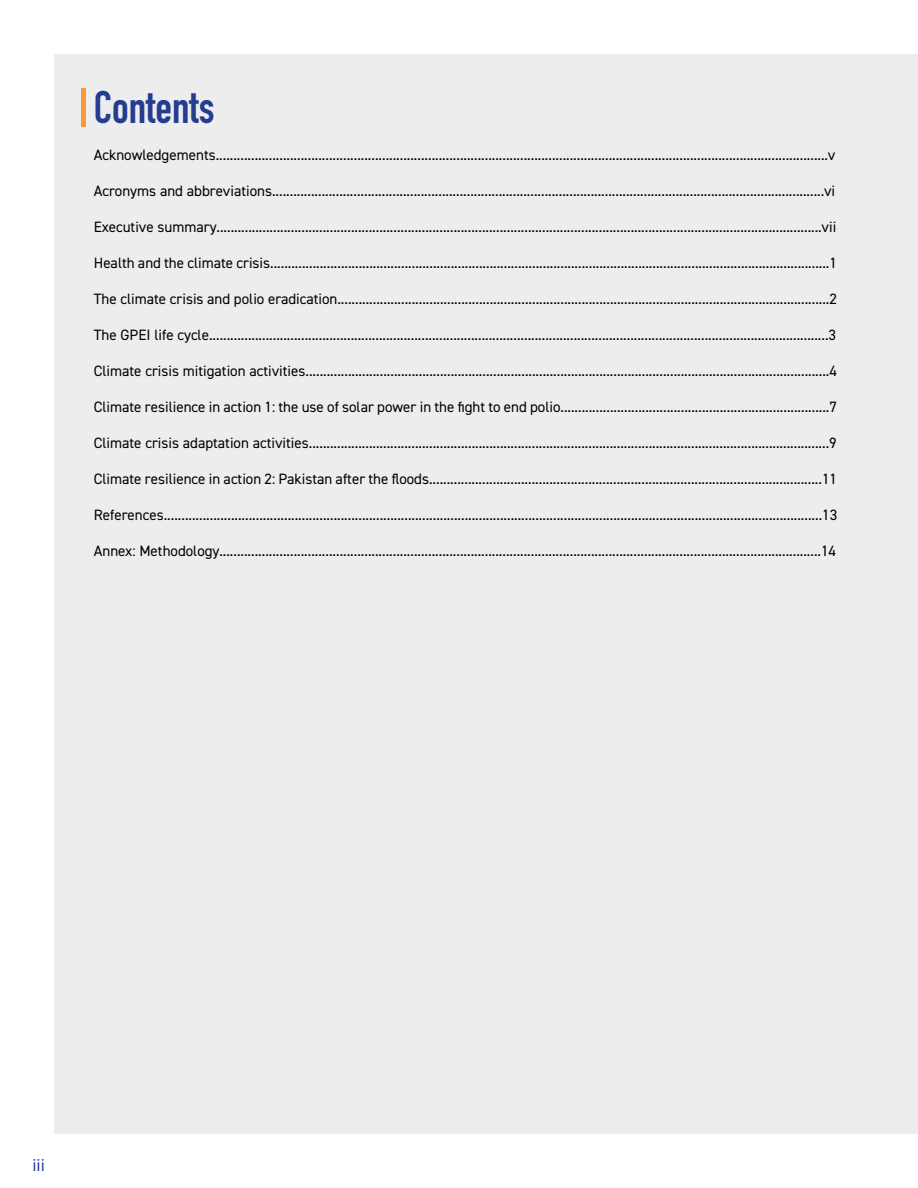
<style>
.page{position:relative;width:918px;height:1188px;background:#fff}
.page>*{position:absolute;margin:0;border:0;box-sizing:border-box;transform-origin:0 0}
.t1{font:700 45px "DIN Condensed";color:#253d90}
.t2{font:17.25px "DIN2014";color:#253d90}
.t3{font:15px "DIN2014";color:#000}
</style>
<div class="page">
<div style="left:54px;top:54px;width:864px;height:1080px;background:#ededee"></div>
<hr style="left:82px;top:88px;width:4px;height:39px;background:#f89838">
<h1 class="t1" style="left:94px;top:77px;width:122px">Contents</h1>
<p class="t3" style="left:94px;top:146px;width:743px">Acknowledgements.............................................................................................................................................................................v</p>
<p class="t3" style="left:94px;top:182px;width:743px">Acronyms and abbreviations............................................................................................................................................................vi</p>
<p class="t3" style="left:94px;top:218px;width:744px">Executive summary...........................................................................................................................................................................vii</p>
<p class="t3" style="left:94px;top:254px;width:745px">Health and the climate crisis..............................................................................................................................................................1</p>
<p class="t3" style="left:94px;top:290px;width:745px">The climate crisis and polio eradication...........................................................................................................................................2</p>
<p class="t3" style="left:94px;top:326px;width:744px">The GPEI life cycle...............................................................................................................................................................................3</p>
<p class="t3" style="left:94px;top:362px;width:745px">Climate crisis mitigation activities....................................................................................................................................................4</p>
<p class="t3" style="left:94px;top:398px;width:745px">Climate resilience in action 1: the use of solar power in the fight to end polio............................................................................7</p>
<p class="t3" style="left:94px;top:434px;width:744px">Climate crisis adaptation activities...................................................................................................................................................9</p>
<p class="t3" style="left:94px;top:470px;width:745px">Climate resilience in action 2: Pakistan after the floods...............................................................................................................11</p>
<p class="t3" style="left:94px;top:506px;width:745px">References..........................................................................................................................................................................................13</p>
<p class="t3" style="left:94px;top:542px;width:744px">Annex: Methodology..........................................................................................................................................................................14</p>
<p class="t2" style="left:33px;top:1155px;width:14px">iii</p>
</div>
